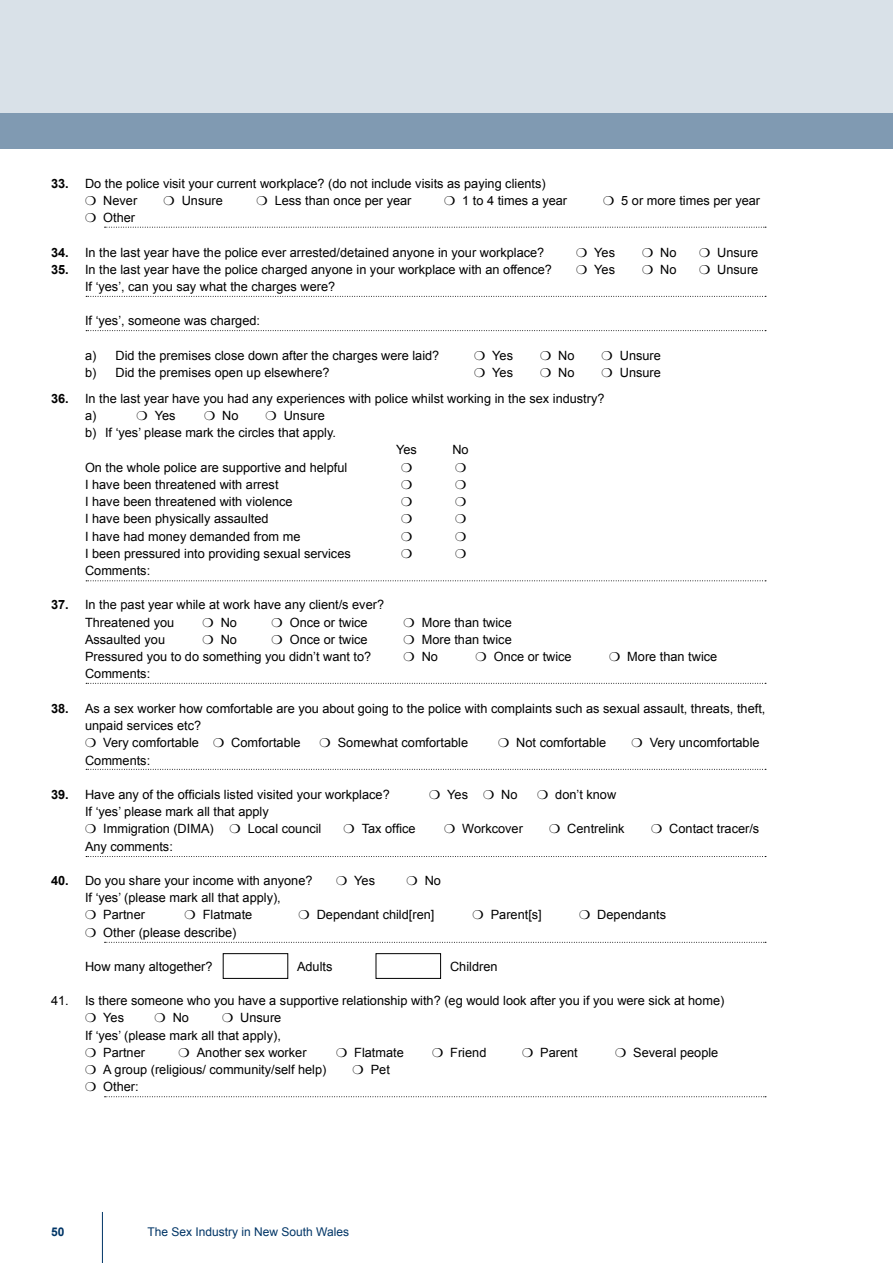
<style>
.page{position:relative;width:893px;height:1263px;background:#fff}
.page>*{position:absolute;margin:0;border:0;box-sizing:border-box;transform-origin:0 0}
.t1{font:12.75px/17.2px "Arial";color:#000}
.t2{font:12px "Arial";color:#003566}
.t3{font:700 12px "Arial";color:#003566}
.s1{font-weight:700}
</style>
<div class="page">
<hr style="left:102px;top:1212px;width:1px;height:51px;background:#003566">
<div style="left:0;top:0;width:893px;height:149px;background:#d9e1e8"></div>
<div style="left:0;top:114px;width:893px;height:35px;background:#809ab2"></div>
<svg style="left:105px;top:227px;width:659px;height:1px"></svg>
<svg style="left:86px;top:296px;width:677px;height:1px"></svg>
<svg style="left:86px;top:330px;width:677px;height:1px"></svg>
<svg style="left:86px;top:580px;width:677px;height:1px"></svg>
<svg style="left:86px;top:683px;width:677px;height:1px"></svg>
<svg style="left:86px;top:769px;width:677px;height:1px"></svg>
<svg style="left:86px;top:856px;width:677px;height:1px"></svg>
<svg style="left:105px;top:942px;width:659px;height:1px"></svg>
<div style="left:223px;top:953px;width:65px;height:26px;border:1px solid #000"></div>
<div style="left:376px;top:953px;width:65px;height:26px;border:1px solid #000"></div>
<svg style="left:105px;top:1096px;width:659px;height:1px"></svg>
<p class="t1" style="left:103px;top:175px;width:444px;text-indent:-52px"><span class="s1">33.</span> Do the police visit your current workplace? (do not include visits as paying clients)<br>N ever</p>
<p class="t1" style="left:182px;top:192px;width:43px">U nsure</p>
<p class="t1" style="left:275px;top:192px;width:138px">Less than once per year</p>
<p class="t1" style="left:462px;top:192px;width:107px">1 to 4 times a year</p>
<p class="t1" style="left:621px;top:192px;width:141px">5 or more times per year</p>
<p class="t1" style="left:103px;top:209px;width:34px">Other</p>
<p class="t1" style="left:51px;top:244px;width:495px"><span class="s1">34.</span> I n the last year have the police ever arrested/detained anyone in your workplace?</p>
<p class="t1" style="left:594px;top:244px;width:22px">Yes</p>
<p class="t1" style="left:660px;top:244px;width:18px">No</p>
<p class="t1" style="left:717px;top:244px;width:43px">U nsure</p>
<p class="t1" style="left:51px;top:261px;width:502px"><span class="s1">35.</span> I n the last year have the police charged anyone in your workplace with an offence?</p>
<p class="t1" style="left:594px;top:261px;width:22px">Yes</p>
<p class="t1" style="left:660px;top:261px;width:18px">No</p>
<p class="t1" style="left:717px;top:261px;width:43px">U nsure</p>
<p class="t1" style="left:51px;top:278px;width:20px">I</p>
<p class="t1" style="left:89px;top:278px;width:248px">f ‘yes’, can you say what the charges were?</p>
<p class="t1" style="left:51px;top:312px;width:20px">I</p>
<p class="t1" style="left:89px;top:312px;width:173px">f ‘yes’, someone was charged:</p>
<p class="t1" style="left:85px;top:347px;width:356px">a) Did the premises close down after the charges were laid?</p>
<p class="t1" style="left:492px;top:347px;width:22px">Yes</p>
<p class="t1" style="left:558px;top:347px;width:18px">No</p>
<p class="t1" style="left:620px;top:347px;width:43px">U nsure</p>
<p class="t1" style="left:85px;top:364px;width:246px">b) Did the premises open up elsewhere?</p>
<p class="t1" style="left:492px;top:364px;width:22px">Yes</p>
<p class="t1" style="left:558px;top:364px;width:18px">No</p>
<p class="t1" style="left:620px;top:364px;width:43px">U nsure</p>
<p class="t1" style="left:85px;top:390px;width:521px;text-indent:-34px"><span class="s1">36.</span> I n the last year have you had any experiences with police whilst working in the sex industry? a)</p>
<p class="t1" style="left:85px;top:407px;width:252px;text-indent:199px">U nsure b) If ‘yes’ please mark the circles that apply.</p>
<p class="t1" style="left:155px;top:407px;width:22px">Yes</p>
<p class="t1" style="left:222px;top:407px;width:18px">No</p>
<p class="t1" style="left:403px;top:441px;width:37px">es N</p>
<p class="t1" style="left:462px;top:441px;width:9px">o</p>
<p class="t1" style="left:51px;top:459px;width:23px">O</p>
<p class="t1" style="left:95px;top:459px;width:254px">n the whole police are supportive and helpful</p>
<p class="t1" style="left:51px;top:476px;width:20px">I</p>
<p class="t1" style="left:92px;top:476px;width:188px">have been threatened with arrest</p>
<p class="t1" style="left:51px;top:493px;width:20px">I</p>
<p class="t1" style="left:92px;top:493px;width:202px">have been threatened with violence</p>
<p class="t1" style="left:51px;top:510px;width:20px">I</p>
<p class="t1" style="left:92px;top:510px;width:178px">have been physically assaulted</p>
<p class="t1" style="left:51px;top:528px;width:20px">I</p>
<p class="t1" style="left:92px;top:528px;width:210px">have had money demanded from me</p>
<p class="t1" style="left:51px;top:545px;width:20px">I</p>
<p class="t1" style="left:92px;top:545px;width:260px">been pressured into providing sexual services</p>
<p class="t1" style="left:51px;top:562px;width:23px">C</p>
<p class="t1" style="left:94px;top:562px;width:57px">omments:</p>
<p class="t1" style="left:85px;top:596px;width:301px;text-indent:-34px"><span class="s1">37.</span> I n the past year while at work have any client/s ever?<br>Threatened you</p>
<p class="t1" style="left:221px;top:614px;width:18px">No</p>
<p class="t1" style="left:290px;top:614px;width:79px">Once or twice</p>
<p class="t1" style="left:422px;top:614px;width:91px">More than twice</p>
<p class="t1" style="left:51px;top:631px;width:23px">A</p>
<p class="t1" style="left:94px;top:631px;width:73px">ssaulted you</p>
<p class="t1" style="left:221px;top:631px;width:18px">No</p>
<p class="t1" style="left:290px;top:631px;width:79px">Once or twice</p>
<p class="t1" style="left:422px;top:631px;width:91px">More than twice</p>
<p class="t1" style="left:85px;top:648px;width:288px">Pressured you to do something you didn’t want to?</p>
<p class="t1" style="left:422px;top:648px;width:18px">No</p>
<p class="t1" style="left:494px;top:648px;width:79px">Once or twice</p>
<p class="t1" style="left:627px;top:648px;width:91px">More than twice</p>
<p class="t1" style="left:51px;top:665px;width:23px">C</p>
<p class="t1" style="left:94px;top:665px;width:57px">omments:</p>
<p class="t1" style="left:51px;top:700px;width:716px"><span class="s1">38.</span> As a sex worker how comfortable are you about going to the police with complaints such as sexual assault, threats, theft,</p>
<p class="t1" style="left:85px;top:717px;width:118px">unpaid services etc?</p>
<p class="t1" style="left:103px;top:734px;width:97px">Very comfortable</p>
<p class="t1" style="left:231px;top:734px;width:71px">Comfortable</p>
<p class="t1" style="left:338px;top:734px;width:132px">Somewhat comfortable</p>
<p class="t1" style="left:516px;top:734px;width:91px">Not comfortable</p>
<p class="t1" style="left:650px;top:734px;width:111px">Very uncomfortable</p>
<p class="t1" style="left:51px;top:751px;width:23px">C</p>
<p class="t1" style="left:94px;top:751px;width:57px">omments:</p>
<p class="t1" style="left:51px;top:786px;width:340px"><span class="s1">39.</span> Have any of the officials listed visited your workplace?</p>
<p class="t1" style="left:447px;top:786px;width:22px">Yes</p>
<p class="t1" style="left:501px;top:786px;width:18px">No</p>
<p class="t1" style="left:555px;top:786px;width:62px">don’t know</p>
<p class="t1" style="left:51px;top:803px;width:20px">I</p>
<p class="t1" style="left:103px;top:803px;width:167px;text-indent:-15px">f ‘yes’ please mark all that apply<br>I mmigration (DI MA)</p>
<p class="t1" style="left:248px;top:820px;width:75px">Local council</p>
<p class="t1" style="left:362px;top:820px;width:55px">Tax office</p>
<p class="t1" style="left:462px;top:820px;width:62px">Workcover</p>
<p class="t1" style="left:567px;top:820px;width:59px">Centrelink</p>
<p class="t1" style="left:669px;top:820px;width:91px">Contact tracer/s</p>
<p class="t1" style="left:51px;top:837px;width:23px">A</p>
<p class="t1" style="left:94px;top:837px;width:81px">ny comments:</p>
<p class="t1" style="left:51px;top:872px;width:263px"><span class="s1">40.</span> Do you share your income with anyone?</p>
<p class="t1" style="left:354px;top:872px;width:22px">Yes</p>
<p class="t1" style="left:425px;top:872px;width:18px">No</p>
<p class="t1" style="left:51px;top:889px;width:20px">I</p>
<p class="t1" style="left:103px;top:889px;width:179px;text-indent:-15px">f ‘yes’ (please mark all that apply),<br>Partner</p>
<p class="t1" style="left:203px;top:906px;width:51px">Flatmate</p>
<p class="t1" style="left:317px;top:906px;width:119px">Dependant child[ren]</p>
<p class="t1" style="left:491px;top:906px;width:53px">Parent[s]</p>
<p class="t1" style="left:597px;top:906px;width:70px">Dependants</p>
<p class="t1" style="left:103px;top:923px;width:135px">Other (please describe)</p>
<p class="t1" style="left:51px;top:958px;width:23px">H</p>
<p class="t1" style="left:94px;top:958px;width:120px">ow many altogether?</p>
<p class="t1" style="left:297px;top:958px;width:37px">Adults</p>
<p class="t1" style="left:450px;top:958px;width:49px">Children</p>
<p class="t1" style="left:103px;top:992px;width:623px;text-indent:-52px">41. Is there someone who you have a supportive relationship with? (eg would look after you if you were sick at home)<br>Yes</p>
<p class="t1" style="left:173px;top:1009px;width:18px">No</p>
<p class="t1" style="left:240px;top:1009px;width:43px">U nsure</p>
<p class="t1" style="left:51px;top:1026px;width:20px">I</p>
<p class="t1" style="left:103px;top:1026px;width:179px;text-indent:-15px">f ‘yes’ (please mark all that apply),<br>Partner</p>
<p class="t1" style="left:197px;top:1044px;width:112px">Another sex worker</p>
<p class="t1" style="left:354px;top:1044px;width:51px">Flatmate</p>
<p class="t1" style="left:450px;top:1044px;width:38px">Friend</p>
<p class="t1" style="left:540px;top:1044px;width:39px">Parent</p>
<p class="t1" style="left:633px;top:1044px;width:87px">Several people</p>
<p class="t1" style="left:103px;top:1061px;width:225px">A group (religious/ community/self help)</p>
<p class="t1" style="left:371px;top:1061px;width:21px">Pet</p>
<p class="t1" style="left:103px;top:1078px;width:37px">Other:</p>
<p class="t3" style="left:51px;top:1225px;width:15px">50</p>
<p class="t2" style="left:148px;top:1225px;width:203px">The Sex I ndustry in New South Wales</p>
</div>
